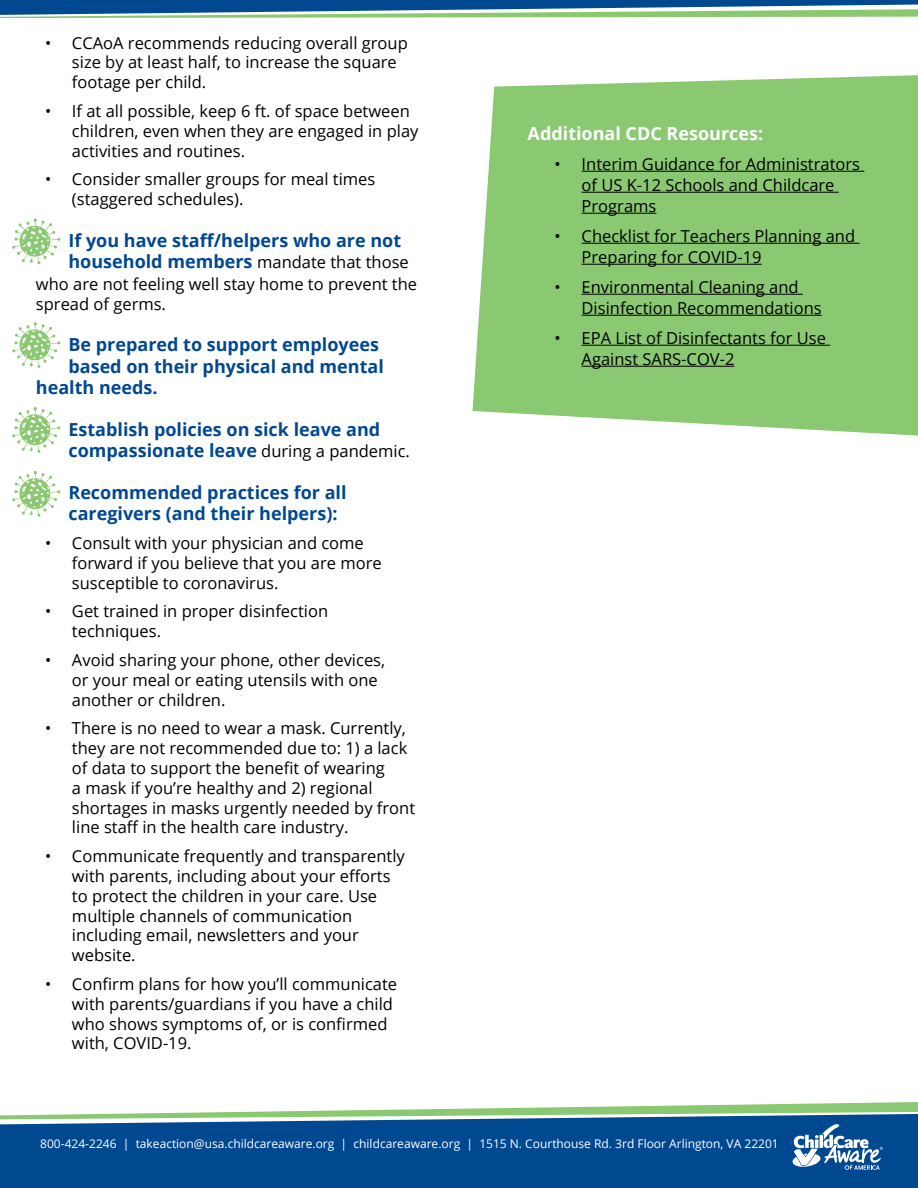
<style>
.page{position:relative;width:918px;height:1188px;background:#fff}
.page>*{position:absolute;margin:0;border:0;box-sizing:border-box;transform-origin:0 0}
.t1{font:700 18px/21.6px "Open Sans";color:#004890}
.t2{font:700 18px "Open Sans";color:#fff}
.t3{font:16.5px/19.8px "Open Sans";color:#000}
.t4{font:12px "Open Sans";color:#fff}
.s1{font-weight:400;font-size:16.5px;color:#000}
</style>
<div class="page">
<svg style="left:0;top:0;width:918px;height:18px"></svg>
<svg style="left:309px;top:1102px;width:609px;height:9px"></svg>
<svg style="left:0;top:1112px;width:918px;height:76px;background:#145794"></svg>
<svg style="left:791px;top:1124px;width:92px;height:46px"></svg>
<svg style="left:12px;top:219px;width:48px;height:45px"></svg>
<svg style="left:12px;top:322px;width:48px;height:46px"></svg>
<svg style="left:12px;top:407px;width:48px;height:46px"></svg>
<svg style="left:12px;top:471px;width:48px;height:46px"></svg>
<svg style="left:473px;top:75px;width:445px;height:361px;background:#92cb7b"></svg>
<hr style="left:582px;top:171px;width:282px;height:1px;background:#000">
<hr style="left:582px;top:192px;width:257px;height:1px;background:#000">
<hr style="left:582px;top:213px;width:74px;height:1px;background:#000">
<hr style="left:582px;top:243px;width:277px;height:1px;background:#000">
<hr style="left:582px;top:264px;width:180px;height:1px;background:#000">
<hr style="left:582px;top:294px;width:221px;height:1px;background:#000">
<hr style="left:582px;top:315px;width:240px;height:1px;background:#000">
<hr style="left:582px;top:345px;width:248px;height:1px;background:#000">
<hr style="left:582px;top:366px;width:152px;height:1px;background:#000">
<p class="t3" style="left:72px;top:32px;width:337px;text-indent:-27px">• CCAoA recommends reducing overall group size by at least half, to increase the square footage per child.</p>
<p class="t3" style="left:72px;top:101px;width:348px;text-indent:-27px">• If at all possible, keep 6 ft. of space between children, even when they are engaged in play activities and routines.</p>
<p class="t3" style="left:72px;top:169px;width:305px;text-indent:-27px">• Consider smaller groups for meal times (staggered schedules).</p>
<p class="t1" style="left:68px;top:229px;width:342px">If you have staff/helpers who are not household members <span class="s1">mandate that those</span></p>
<p class="t3" style="left:36px;top:274px;width:383px">who are not feeling well stay home to prevent the spread of germs.</p>
<p class="t1" style="left:68px;top:333px;width:312px">Be prepared to support employees</p>
<p class="t1" style="left:68px;top:355px;width:317px">based on their physical and mental</p>
<p class="t1" style="left:36px;top:376px;width:123px">health needs.</p>
<p class="t1" style="left:68px;top:418px;width:343px">Establish policies on sick leave and compassionate leave <span class="s1">during a pandemic.</span></p>
<p class="t1" style="left:68px;top:481px;width:280px">Recommended practices for all caregivers (and their helpers):</p>
<p class="t3" style="left:72px;top:533px;width:311px;text-indent:-27px">• Consult with your physician and come forward if you believe that you are more susceptible to coronavirus.</p>
<p class="t3" style="left:72px;top:601px;width:258px;text-indent:-27px">• Get trained in proper disinfection techniques.</p>
<p class="t3" style="left:72px;top:650px;width:315px;text-indent:-27px">• Avoid sharing your phone, other devices, or your meal or eating utensils with one another or children.</p>
<p class="t3" style="left:72px;top:718px;width:345px;text-indent:-27px">• There is no need to wear a mask. Currently, they are not recommended due to: 1) a lack of data to support the benefit of wearing<br>a mask if you’re healthy and 2) regional shortages in masks urgently needed by front line staff in the health care industry.</p>
<p class="t3" style="left:72px;top:846px;width:334px;text-indent:-27px">• Communicate frequently and transparently with parents, including about your efforts to protect the children in your care. Use multiple channels of communication including email, newsletters and your website.</p>
<p class="t3" style="left:72px;top:974px;width:327px;text-indent:-27px">• Confirm plans for how you’ll communicate with parents/guardians if you have a child who shows symptoms of, or is confirmed with, COVID-19.</p>
<p class="t2" style="left:528px;top:121px;width:237px">Additional CDC Resources:</p>
<p class="t3" style="left:582px;top:153px;width:280px;line-height:21px;text-indent:-27px">• Interim Guidance for Administrators of US K-12 Schools and Childcare<br>Programs</p>
<p class="t3" style="left:582px;top:225px;width:275px;line-height:21px;text-indent:-27px">• Checklist for Teachers Planning and<br>Preparing for COVID-19</p>
<p class="t3" style="left:582px;top:276px;width:242px;line-height:21px;text-indent:-27px">• Environmental Cleaning and<br>Disinfection Recommendations</p>
<p class="t3" style="left:582px;top:327px;width:246px;line-height:21px;text-indent:-27px">• EPA List of Disinfectants for Use<br>Against SARS-COV-2</p>
<p class="t4" style="left:40px;top:1135px;width:740px">800-424-2246 | takeaction@usa.childcareaware.org | childcareaware.org | 1515 N. Courthouse Rd. 3rd Floor Arlington, VA 22201</p>
</div>
